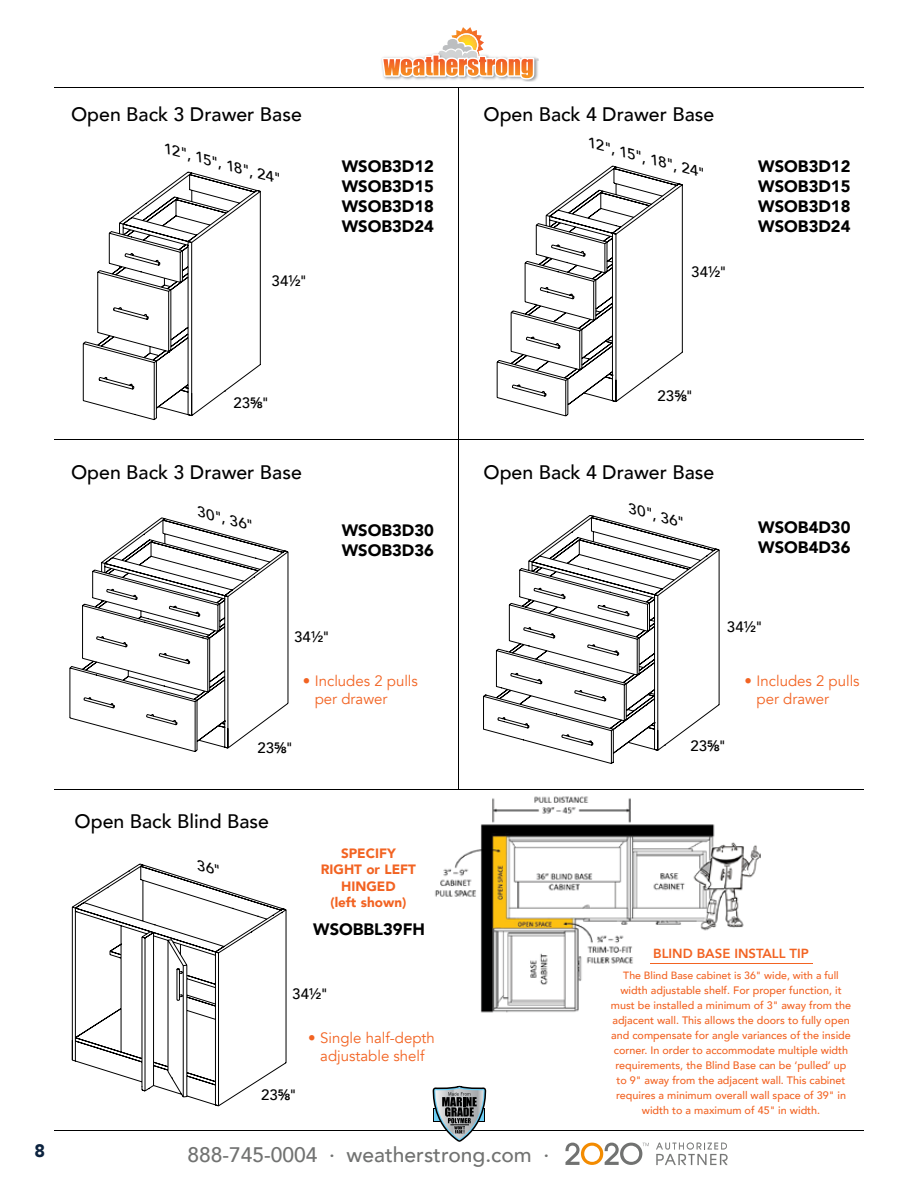
<style>
.page{position:relative;width:918px;height:1188px;background:#fff}
.page>*{position:absolute;margin:0;border:0;box-sizing:border-box;transform-origin:0 0}
.t1{font:500 21px "Avenir";color:#717271}
.t2{font:500 19.5px "Avenir";color:#000}
.t3{font:900 18px "Avenir";color:#0c233f}
.t4{font:900 16.5px/19.8px "Avenir";color:#000;text-align:justify}
.t5{font:15px/18px "Avenir";color:#f26322}
.t6{font:500 15px "Avenir";letter-spacing:.005em;color:#000}
.t7{font:italic 500 14.25px "Avenir";color:#000;scale:1.11 1}
.t8{font:900 13.5px/16.5px "Avenir";color:#f26322;text-align:center}
.t9{font:800 13.2px "Avenir";color:#f26322}
.t10{font:500 10.8px/15px "Avenir";color:#f26322;text-align:center}
.t11{font:500 10.5px "Avenir";color:#f26322}
.s1{font-family:"Helvetica Neue";font-weight:700}
</style>
<div class="page">
<hr style="left:54px;top:1131px;width:810px;height:1px;background:#000">
<hr style="left:54px;top:87px;width:810px;height:1px;background:#000">
<img style="left:381px;top:59px;width:155px;height:23px">
<svg style="left:382px;top:27px;width:157px;height:53px"></svg>
<svg style="left:656px;top:1142px;width:72px;height:23px"></svg>
<svg style="left:565px;top:1143px;width:84px;height:22px"></svg>
<svg style="left:433px;top:1086px;width:53px;height:56px"></svg>
<img style="left:435px;top:796px;width:325px;height:217px">
<svg style="left:83px;top:171px;width:178px;height:249px"></svg>
<hr style="left:54px;top:439px;width:810px;height:1px;background:#000">
<hr style="left:54px;top:789px;width:810px;height:1px;background:#000">
<hr style="left:459px;top:87px;width:1px;height:703px;background:#000">
<svg style="left:483px;top:516px;width:237px;height:248px"></svg>
<svg style="left:496px;top:165px;width:187px;height:252px"></svg>
<svg style="left:69px;top:517px;width:220px;height:235px"></svg>
<svg style="left:72px;top:863px;width:215px;height:244px"></svg>
<hr style="left:651px;top:963px;width:162px;height:1px;background:#f26322">
<svg style="left:197px;top:863px;width:22px;height:11px"></svg>
<h2 class="t2" style="left:71px;top:97px;width:232px">Open Back 3 Drawer Base</h2>
<h3 class="t7" style="left:169px;top:136px;width:111px;rotate:15deg">12", 15", 18", 24"</h3>
<h3 class="t6" style="left:272px;top:268px;width:37px">34½"</h3>
<h3 class="t4" style="left:342px;top:156px;width:94px">WSOB3D12<br>WSOB3D15<br>WSOB3D18<br>WSOB3D24</h3>
<h3 class="t6" style="left:234px;top:390px;width:37px">23<span class="s1">⅝</span>"</h3>
<h2 class="t2" style="left:71px;top:455px;width:232px">Open Back 3 Drawer Base</h2>
<h3 class="t7" style="left:202px;top:500px;width:54px;rotate:14deg">30", 36"</h3>
<h3 class="t4" style="left:342px;top:520px;width:94px">WSOB3D30<br>WSOB3D36</h3>
<h3 class="t6" style="left:294px;top:624px;width:37px">34½"</h3>
<h2 class="t2" style="left:483px;top:97px;width:232px">Open Back 4 Drawer Base</h2>
<h3 class="t7" style="left:593px;top:131px;width:111px;rotate:15deg">12", 15", 18", 24"</h3>
<h3 class="t6" style="left:691px;top:259px;width:37px">34½"</h3>
<h3 class="t4" style="left:758px;top:156px;width:94px">WSOB3D12<br>WSOB3D15<br>WSOB3D18<br>WSOB3D24</h3>
<h3 class="t6" style="left:658px;top:382px;width:37px">23<span class="s1">⅝</span>"</h3>
<h2 class="t2" style="left:483px;top:455px;width:232px">Open Back 4 Drawer Base</h2>
<h3 class="t7" style="left:633px;top:496px;width:54px;rotate:15deg">30", 36"</h3>
<h3 class="t4" style="left:758px;top:517px;width:94px">WSOB4D30<br>WSOB4D36</h3>
<h3 class="t6" style="left:727px;top:614px;width:37px">34½"</h3>
<h3 class="t5" style="left:315px;top:672px;width:105px;text-indent:-12px">• Includes 2 pulls per drawer</h3>
<h3 class="t5" style="left:757px;top:672px;width:105px;text-indent:-12px">• Includes 2 pulls per drawer</h3>
<h3 class="t6" style="left:258px;top:735px;width:37px">23<span class="s1">⅝</span>"</h3>
<h3 class="t6" style="left:690px;top:733px;width:37px">23<span class="s1">⅝</span>"</h3>
<h2 class="t2" style="left:75px;top:805px;width:196px">Open Back Blind Base</h2>
<p class="t8" style="left:321px;top:844px;width:97px">SPECIFY<br>RIGHT or LEFT<br>HINGED<br>(left shown)</p>
<h3 class="t4" style="left:313px;top:919px;width:113px">WSOBBL39FH</h3>
<h3 class="t6" style="left:292px;top:981px;width:37px">34½"</h3>
<h3 class="t6" style="left:261px;top:1082px;width:37px">23<span class="s1">⅝</span>"</h3>
<h3 class="t5" style="left:308px;top:1029px;width:128px;text-align:center">• Single half-depth adjustable shelf</h3>
<h3 class="t3" style="left:35px;top:1135px;width:12px">8</h3>
<h1 class="t1" style="left:187px;top:1137px;width:363px">888-745-0004 · weatherstrong.com ·</h1>
<p class="t9" style="left:653px;top:943px;width:157px">BLIND BASE INSTALL TIP</p>
<p class="t11" style="left:623px;top:966px;width:217px">The Blind Base cabinet is 36" wide, with a full</p>
<p class="t10" style="left:611px;top:982px;width:242px">width adjustable shelf. For proper function, it must be installed a minimum of 3" away from the adjacent wall. This allows the doors to fully open and compensate for angle variances of the inside corner. In order to accommodate multiple width requirements, the Blind Base can be ‘pulled’ up to 9" away from the adjacent wall. This cabinet requires a minimum overall wall space of 39" in width to a maximum of 45" in width.</p>
</div>
